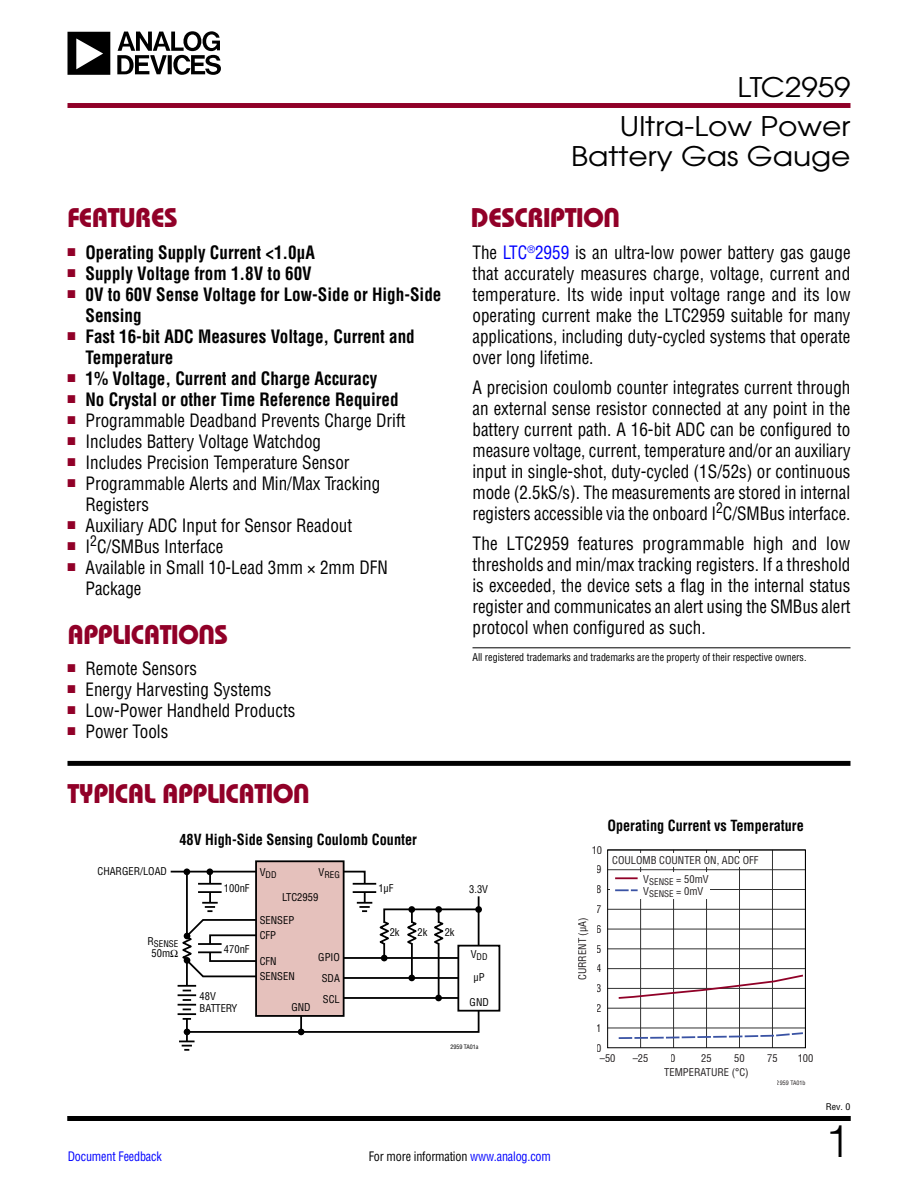
<style>
.page{position:relative;width:918px;height:1188px;background:#fff}
.page>*{position:absolute;margin:0;border:0;box-sizing:border-box;transform-origin:0 0}
.t1{font:300 45px "Helvetica";color:#000}
.t2{font:27px "Linear Bauhaus";letter-spacing:-.02em;color:#910028}
.t3{font:27px/30px "Avant Garde";color:#000;text-align:right;scale:1.1 1}
.t4{font:18px/21px "Linear Helv Cond";color:#000;text-align:justify;scale:.95 1}
.t5{font:700 18px/21px "Linear Helv Cond";color:#000;scale:.95 1}
.t6{font:18px/21px "Linear Helv Cond";color:#000;text-align:justify;scale:.96 1}
.t7{font:700 15px "Linear Helv Cond";color:#000;scale:.95 1}
.t8{font:12.75px "Linear Helv Cond";letter-spacing:-.015em;color:#000;scale:.95 1}
.t9{font:12.75px "Linear Helv Cond";letter-spacing:-.015em;color:#00f;scale:.95 1}
.t10{font:10.5px/19px "Linear Helv Cond";color:#231f20}
.t11{font:10.5px/12px "Linear Helv Cond";color:#000}
.t12{font:10.5px "Linear Helv Cond";color:#000;scale:.95 1}
.t13{font:9px "Linear Helv Cond";color:#000}
.t14{font:9px "Linear Helv Cond";color:#000;scale:1.1 1}
.t15{font:6px "Linear Helv Cond";color:#231f20}
.t16{font:6px "Linear Helv Cond";color:#000}
.s1{color:#00f}
</style>
<div class="page">
<div style="left:68px;top:1116px;width:782px;height:5px;background:#000"></div>
<div style="left:68px;top:103px;width:782px;height:5px;background:#900028"></div>
<svg style="left:68px;top:31px;width:153px;height:44px"></svg>
<div style="left:68px;top:761px;width:782px;height:5px;background:#000"></div>
<hr style="left:472px;top:647px;width:378px;height:1px;background:#000">
<hr style="left:640px;top:850px;width:1px;height:198px;background:#323232">
<hr style="left:673px;top:850px;width:1px;height:198px;background:#323232">
<hr style="left:706px;top:850px;width:1px;height:198px;background:#323232">
<hr style="left:739px;top:850px;width:1px;height:198px;background:#323232">
<hr style="left:772px;top:850px;width:1px;height:198px;background:#323232">
<hr style="left:608px;top:1028px;width:197px;height:1px;background:#323232">
<hr style="left:608px;top:1008px;width:197px;height:1px;background:#323232">
<hr style="left:608px;top:988px;width:197px;height:1px;background:#323232">
<hr style="left:608px;top:968px;width:197px;height:1px;background:#323232">
<hr style="left:608px;top:949px;width:197px;height:1px;background:#323232">
<hr style="left:608px;top:929px;width:197px;height:1px;background:#323232">
<hr style="left:608px;top:909px;width:197px;height:1px;background:#323232">
<hr style="left:608px;top:889px;width:197px;height:1px;background:#323232">
<hr style="left:608px;top:869px;width:197px;height:1px;background:#323232">
<div style="left:611px;top:853px;width:150px;height:14px;background:#fff"></div>
<div style="left:611px;top:873px;width:99px;height:26px;background:#fff"></div>
<hr style="left:615px;top:877px;width:23px;height:2px;background:#900027">
<svg style="left:615px;top:889px;width:23px;height:2px"></svg>
<svg style="left:618px;top:1031px;width:185px;height:9px"></svg>
<svg style="left:617px;top:973px;width:187px;height:27px"></svg>
<div style="left:607px;top:849px;width:199px;height:199px;border:1px solid #000"></div>
<hr style="left:186px;top:872px;width:2px;height:169px;background:#000">
<svg style="left:179px;top:1041px;width:16px;height:10px"></svg>
<div style="left:475px;top:906px;width:7px;height:7px;background:#000;border-radius:50%"></div>
<div style="left:184px;top:868px;width:6px;height:7px;background:#000;border-radius:50%"></div>
<hr style="left:171px;top:871px;width:85px;height:2px;background:#000">
<div style="left:457px;top:945px;width:43px;height:67px;border:2px solid #000"></div>
<div style="left:256px;top:861px;width:88px;height:155px;background:#e5c1bc"></div>
<div style="left:255px;top:860px;width:90px;height:157px;border:2px solid #000"></div>
<svg style="left:178px;top:870px;width:302px;height:165px"></svg>
<h2 class="t3" style="left:738px;top:72px;width:104px">LTC2959</h2>
<h2 class="t3" style="left:571px;top:111px;width:255px">Ultra-Low Power<br>Battery Gas Gauge</h2>
<h2 class="t2" style="left:68px;top:201px;width:112px">FEATURES</h2>
<h2 class="t2" style="left:471px;top:201px;width:151px">DESCRIPTION</h2>
<p class="t5" style="left:67px;top:241px;width:262px"><sup>■</sup> Operating Supply Current &lt;1.0µA</p>
<p class="t5" style="left:67px;top:262px;width:259px"><sup>■</sup> Supply Voltage from 1.8V to 60V</p>
<p class="t5" style="left:86px;top:283px;width:376px;text-indent:-18px"><sup>■</sup> 0V to 60V Sense Voltage for Low-Side or High-Side<br>Sensing</p>
<p class="t5" style="left:86px;top:325px;width:348px;text-indent:-18px"><sup>■</sup> Fast 16-bit ADC Measures Voltage, Current and<br>Temperature</p>
<p class="t5" style="left:67px;top:367px;width:328px"><sup>■</sup> 1% Voltage, Current and Charge Accuracy</p>
<p class="t5" style="left:67px;top:388px;width:350px"><sup>■</sup> No Crystal or other Time Reference Required</p>
<p class="t4" style="left:67px;top:409px;width:357px"><sup>■</sup> Programmable Deadband Prevents Charge Drift</p>
<p class="t4" style="left:67px;top:430px;width:269px"><sup>■</sup> Includes Battery Voltage Watchdog</p>
<p class="t4" style="left:67px;top:451px;width:299px"><sup>■</sup> Includes Precision Temperature Sensor</p>
<p class="t4" style="left:86px;top:472px;width:312px;text-indent:-18px"><sup>■</sup> Programmable Alerts and Min/Max Tracking<br>Registers</p>
<p class="t4" style="left:67px;top:514px;width:301px"><sup>■</sup> Auxiliary ADC Input for Sensor Readout</p>
<p class="t4" style="left:67px;top:535px;width:166px"><sup>■</sup> I<sup>2</sup>C/SMBus Interface</p>
<p class="t4" style="left:86px;top:556px;width:320px;text-indent:-18px"><sup>■</sup> Available in Small 10-Lead 3mm × 2mm DFN<br>Package</p>
<h2 class="t2" style="left:68px;top:618px;width:162px">APPLICATIONS</h2>
<p class="t4" style="left:67px;top:658px;width:138px"><sup>■</sup> Remote Sensors</p>
<p class="t4" style="left:67px;top:679px;width:216px"><sup>■</sup> Energy Harvesting Systems</p>
<p class="t4" style="left:67px;top:700px;width:241px"><sup>■</sup> Low-Power Handheld Products</p>
<p class="t4" style="left:67px;top:721px;width:108px"><sup>■</sup> Power Tools</p>
<p class="t4" style="left:472px;top:241px;width:400px">The <span class="s1">LTC</span><sup>®</sup><span class="s1">2959</span> is an ultra-low power battery gas gauge that accurately measures charge, voltage, current and temperature. Its wide input voltage range and its low operating current make the LTC2959 suitable for many applications, including duty-cycled systems that operate over long lifetime.</p>
<p class="t4" style="left:472px;top:376px;width:400px">A precision coulomb counter integrates current through an external sense resistor connected at any point in the battery current path. A 16-bit ADC can be configured to measure voltage, current, temperature and/or an auxiliary input in single-shot, duty-cycled (1S/52s) or continuous mode (2.5kS/s). The measurements are stored in internal registers accessible via the onboard I<sup>2</sup>C/SMBus interface.</p>
<p class="t6" style="left:472px;top:532px;width:395px">The LTC2959 features programmable high and low thresholds and min/max tracking registers. If a threshold is exceeded, the device sets a flag in the internal status register and communicates an alert using the SMBus alert protocol when configured as such.</p>
<p class="t12" style="left:472px;top:651px;width:353px">All registered trademarks and trademarks are the property of their respective owners.</p>
<h2 class="t2" style="left:68px;top:777px;width:244px">TYPICAL APPLICATION</h2>
<p class="t11" style="left:98px;top:866px;width:71px">CHARGER/LOAD</p>
<p class="t7" style="left:179px;top:830px;width:252px">48V High-Side Sensing Coulomb Counter</p>
<p class="t13" style="left:260px;top:869px;width:18px"><sup>V</sup>DD</p>
<p class="t13" style="left:319px;top:869px;width:23px"><sup>V</sup>REG</p>
<p class="t11" style="left:224px;top:882px;width:27px">100nF</p>
<p class="t11" style="left:379px;top:882px;width:16px">1µF</p>
<p class="t11" style="left:282px;top:891px;width:37px">LTC2959</p>
<p class="t11" style="left:260px;top:914px;width:36px">SENSEP</p>
<p class="t13" style="left:147px;top:938px;width:32px"><sup>R</sup>SENSE</p>
<p class="t11" style="left:152px;top:947px;width:28px">50mΩ</p>
<p class="t11" style="left:224px;top:943px;width:27px">470nF</p>
<p class="t11" style="left:200px;top:990px;width:39px">48V<br>BATTERY</p>
<p class="t11" style="left:260px;top:930px;width:18px">CFP</p>
<p class="t11" style="left:260px;top:955px;width:18px">CFN</p>
<p class="t11" style="left:260px;top:970px;width:37px">SENSEN</p>
<p class="t11" style="left:292px;top:1001px;width:21px">GND</p>
<p class="t11" style="left:318px;top:952px;width:23px">GPIO</p>
<p class="t11" style="left:322px;top:972px;width:20px">SDA</p>
<p class="t11" style="left:323px;top:993px;width:18px">SCL</p>
<p class="t11" style="left:390px;top:926px;width:11px">2k</p>
<p class="t11" style="left:418px;top:926px;width:11px">2k</p>
<p class="t11" style="left:445px;top:926px;width:11px">2k</p>
<p class="t11" style="left:469px;top:883px;width:20px">3.3V</p>
<p class="t13" style="left:471px;top:951px;width:18px"><sup>V</sup>DD</p>
<p class="t11" style="left:470px;top:997px;width:21px">GND</p>
<p class="t11" style="left:473px;top:971px;width:13px">µP</p>
<p class="t7" style="left:607px;top:816px;width:208px">Operating Current vs Temperature</p>
<p class="t10" style="left:591px;top:840px;width:12px">10</p>
<p class="t10" style="left:597px;top:860px;width:7px">9</p>
<p class="t10" style="left:597px;top:880px;width:7px">8</p>
<p class="t10" style="left:573px;top:980px;width:64px;rotate:-90deg">CURRENT (µA)</p>
<p class="t10" style="left:597px;top:900px;width:7px">7</p>
<p class="t10" style="left:597px;top:919px;width:7px">6</p>
<p class="t10" style="left:597px;top:939px;width:7px">5</p>
<p class="t10" style="left:597px;top:959px;width:7px">4</p>
<p class="t10" style="left:597px;top:979px;width:7px">3</p>
<p class="t10" style="left:597px;top:999px;width:7px">2</p>
<p class="t10" style="left:597px;top:1018px;width:7px">1</p>
<p class="t10" style="left:643px;top:850px;width:117px;text-indent:-31px">COULOMB COUNTER ON, ADC OFF<br>V<sub>SENSE</sub> = 50mV</p>
<p class="t10" style="left:643px;top:881px;width:62px">V<sub>SENSE</sub> = 0mV</p>
<p class="t16" style="left:450px;top:1043px;width:30px">2959 TA01a</p>
<p class="t9" style="left:68px;top:1148px;width:101px">Document Feedback</p>
<p class="t8" style="left:369px;top:1148px;width:193px">For more information <span class="s1">www.analog.com</span></p>
<p class="t10" style="left:597px;top:1038px;width:7px">0</p>
<p class="t10" style="left:600px;top:1048px;width:17px">–50</p>
<p class="t10" style="left:633px;top:1048px;width:17px">–25</p>
<p class="t10" style="left:671px;top:1048px;width:7px">0</p>
<p class="t10" style="left:701px;top:1048px;width:12px">25</p>
<p class="t10" style="left:734px;top:1048px;width:12px">50</p>
<p class="t10" style="left:767px;top:1048px;width:12px">75</p>
<p class="t10" style="left:798px;top:1048px;width:17px">100</p>
<p class="t10" style="left:664px;top:1063px;width:86px">TEMPERATURE (°C)</p>
<p class="t15" style="left:777px;top:1079px;width:30px">2959 TA01b</p>
<p class="t14" style="left:826px;top:1102px;width:24px">Rev. 0</p>
<h1 class="t1" style="left:825px;top:1103px;width:27px">1</h1>
</div>
